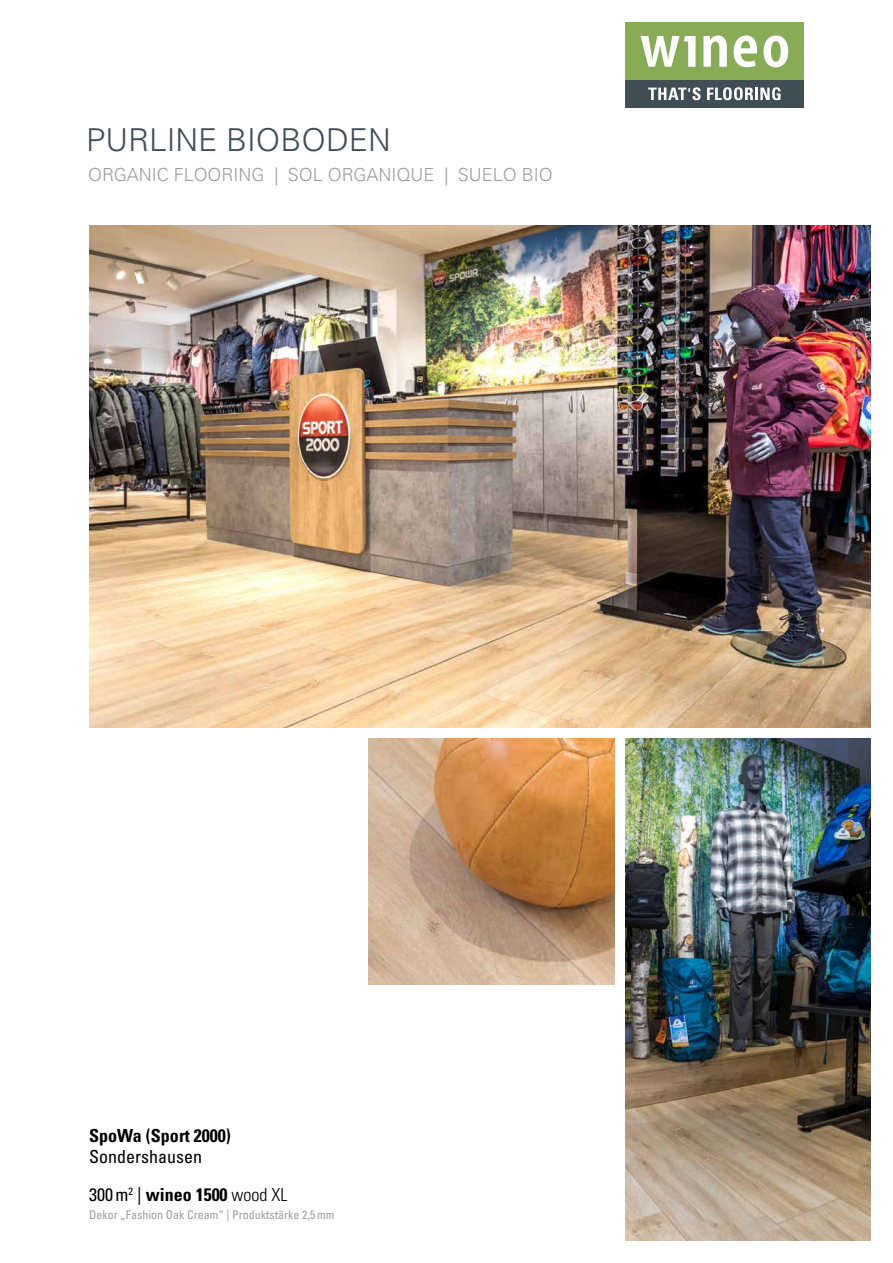
<style>
.page{position:relative;width:893px;height:1263px;background:#fff}
.page>*{position:absolute;margin:0;border:0;box-sizing:border-box;transform-origin:0 0}
.t1{font:300 31.5px "Univers LTCYR 45";color:#3f4e55}
.t2{font:300 18px "Univers LTCYR 45";color:#9d9d9c}
.t3{font:18px "Univers LTCYR 67 Bold Cond";color:#000}
.t4{font:condensed 18px "Univers LTCYR 57";color:#000}
.t5{font:condensed 12px "Univers LTCYR 57";color:#9d9d9c}
.s1{font-family:"Univers LTCYR 57";font-stretch:condensed}
.s2{font-family:"Univers LTCYR 47 Light Cond"}
</style>
<div class="page">
<img style="left:368px;top:738px;width:246px;height:246px">
<img style="left:89px;top:225px;width:782px;height:502px">
<img style="left:625px;top:738px;width:246px;height:503px">
<div style="left:625px;top:22px;width:179px;height:58px;background:#87ac55"></div>
<div style="left:625px;top:80px;width:179px;height:28px;background:#3f4e55"></div>
<svg style="left:734px;top:35px;width:23px;height:32px"></svg>
<svg style="left:763px;top:35px;width:25px;height:32px"></svg>
<svg style="left:641px;top:36px;width:55px;height:31px"></svg>
<svg style="left:703px;top:35px;width:24px;height:32px"></svg>
<svg style="left:707px;top:87px;width:73px;height:13px"></svg>
<svg style="left:648px;top:87px;width:53px;height:13px"></svg>
<h1 class="t1" style="left:86px;top:119px;width:306px">PURLINE BIOBODEN</h1>
<h2 class="t2" style="left:88px;top:162px;width:466px">ORGANIC FLOORING | SOL ORGANIQUE | SUELO BIO</h2>
<h2 class="t3" style="left:89px;top:1124px;width:143px">SpoWa (Sport 2000)</h2>
<h2 class="t4" style="left:89px;top:1145px;width:114px">Sondershausen</h2>
<h2 class="t3" style="left:89px;top:1183px;width:200px"><span class="s1">300m</span><sup>2</sup> <span class="s1">|</span> wineo 1500 <span class="s2">wood XL</span></h2>
<p class="t5" style="left:89px;top:1207px;width:247px">Dekor „Fashion Oak Cream“ | Produktstärke 2,5mm</p>
</div>
